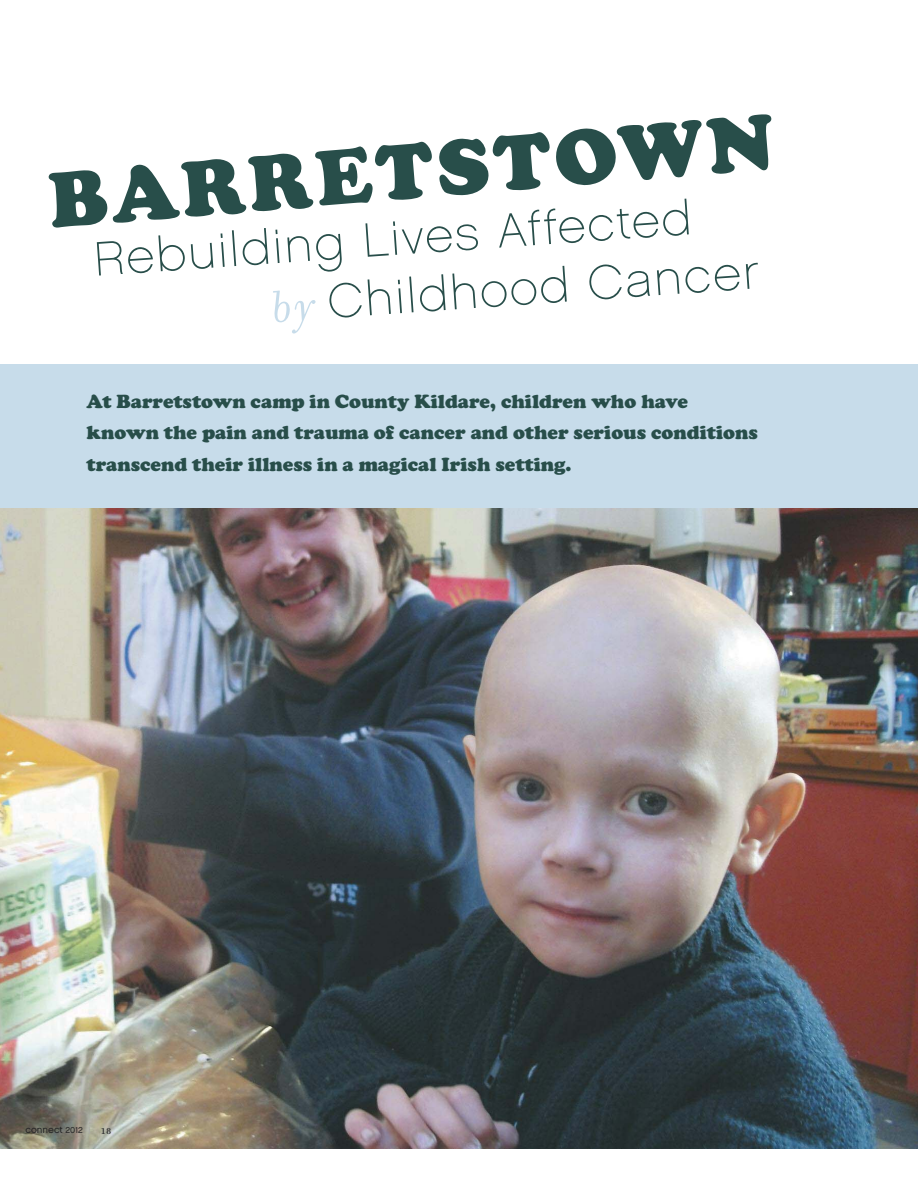
<style>
.page{position:relative;width:918px;height:1188px;background:#fff}
.page>*{position:absolute;margin:0;border:0;box-sizing:border-box;transform-origin:0 0}
.t1{font:900 81.3px "Cooper";color:#284e4a}
.t2{font:48.15px/58.5px "Chalet Paris Nineteen Sixty";color:#284e4a}
.t3{font:900 19.8px/31.2px "Cooper";color:#284e4a}
.t4{font:9.9px "Chalet London Nineteen Sixty";color:#242425}
.s1{font-family:"Filosofia";font-style:italic;color:#c7dcea}
.s2{font-size:8.55px}
.s3{font-size:9.3px;color:#a9a9a9}
.s4{font-family:"Filosofia Small Caps";font-size:14.1px}
</style>
<div class="page">
<img style="left:0;top:508px;width:918px;height:641px">
<div style="left:0;top:365px;width:918px;height:143px;background:#c7dcea"></div>
<h1 class="t1" style="left:47px;top:172px;width:729px;rotate:-5deg">BARRETSTOWN</h1>
<h2 class="t2" style="left:267px;top:223px;width:489px;text-indent:-175px;rotate:-4deg">Rebuilding Lives Affected<br><span class="s1">by</span> Childhood Cancer</h2>
<p class="t3" style="left:87px;top:387px;width:673px">At Barretstown camp in County Kildare, children who have known the pain and trauma of cancer and other serious conditions transcend their illness in a magical Irish setting.</p>
<p class="t4" style="left:26px;top:1124px;width:87px">connect <span class="s2">2012</span> <span class="s3">|</span> <span class="s4">18</span></p>
</div>
